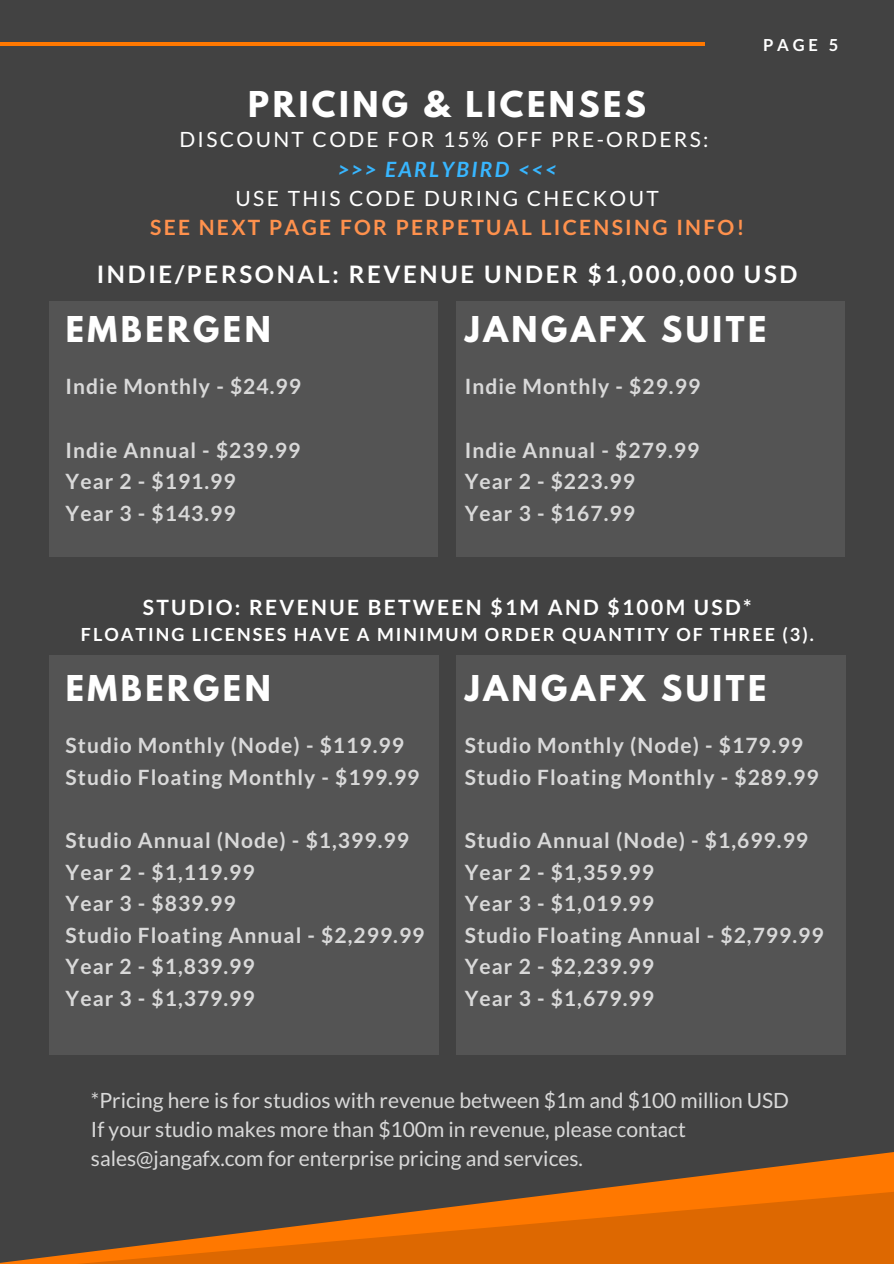
<style>
.page{position:relative;width:894px;height:1264px;background:#fff}
.page>*{position:absolute;margin:0;border:0;box-sizing:border-box;transform-origin:0 0}
.t1{font:700 31.5px "League Spartan";letter-spacing:.11em;color:#fff}
.t2{font:700 24px "Lato";letter-spacing:.11em;color:#fff}
.t3{font:700 21px/31.5px "Lato";letter-spacing:.05em;color:#d9d9d9}
.t4{font:21px/29.2px "Lato";color:#d9d9d9}
.t5{font:21px "Lato";letter-spacing:.11em;color:#fff}
.t6{font:700 21px "Lato";letter-spacing:.11em;color:#ff914d}
.t7{font:700 21px "Lato";letter-spacing:.11em;color:#fff}
.t8{font:italic 700 21px "Lato";letter-spacing:.11em;color:#38b6ff}
.t9{font:700 18px "Lato";letter-spacing:.11em;color:#fff}
.t10{font:700 16.5px "Lato";color:#fff}
</style>
<div class="page">
<div style="left:0;top:0;width:893px;height:1263px;background:#424242"></div>
<hr style="left:0;top:42px;width:704px;height:3px;background:#ff7800">
<svg style="left:0;top:1152px;width:893px;height:111px"></svg>
<svg style="left:65px;top:1191px;width:828px;height:72px;fill:#dd6801"></svg>
<div style="left:49px;top:301px;width:388px;height:256px;background:#545454"></div>
<div style="left:456px;top:301px;width:388px;height:256px;background:#545454"></div>
<div style="left:49px;top:655px;width:389px;height:400px;background:#545454"></div>
<div style="left:456px;top:655px;width:389px;height:400px;background:#545454"></div>
<h1 class="t1" style="left:248px;top:88px;width:399px">PRICING &amp; LICENSES</h1>
<p class="t10" style="left:762px;top:35px;width:77px">PAGE 5</p>
<p class="t5" style="left:179px;top:127px;width:530px">DISCOUNT CODE FOR 15% OFF PRE-ORDERS:</p>
<p class="t8" style="left:338px;top:156px;width:220px">&gt;&gt;&gt; EARLYBIRD &lt;&lt;&lt;</p>
<p class="t5" style="left:235px;top:185px;width:424px">USE THIS CODE DURING CHECKOUT</p>
<p class="t6" style="left:150px;top:214px;width:595px">SEE NEXT PAGE FOR PERPETUAL LICENSING INFO!</p>
<p class="t2" style="left:97px;top:259px;width:702px">INDIE/PERSONAL: REVENUE UNDER $1,000,000 USD</p>
<h1 class="t1" style="left:66px;top:314px;width:206px">EMBERGEN</h1>
<p class="t3" style="left:66px;top:370px;width:237px">Indie Monthly - $24.99</p>
<p class="t3" style="left:66px;top:433px;width:236px">Indie Annual - $239.99<br>Year 2 - $191.99<br>Year 3 - $143.99</p>
<h1 class="t1" style="left:465px;top:314px;width:303px">JANGAFX SUITE</h1>
<p class="t3" style="left:464px;top:370px;width:237px">Indie Monthly - $29.99</p>
<p class="t3" style="left:464px;top:433px;width:236px">Indie Annual - $279.99<br>Year 2 - $223.99<br>Year 3 - $167.99</p>
<p class="t7" style="left:143px;top:594px;width:610px">STUDIO: REVENUE BETWEEN $1M AND $100M USD*</p>
<p class="t9" style="left:81px;top:623px;width:734px">FLOATING LICENSES HAVE A MINIMUM ORDER QUANTITY OF THREE (3).</p>
<h1 class="t1" style="left:465px;top:672px;width:303px">JANGAFX SUITE</h1>
<p class="t3" style="left:464px;top:729px;width:355px">Studio Monthly (Node) - $179.99<br>Studio Floating Monthly - $289.99</p>
<h1 class="t1" style="left:66px;top:672px;width:206px">EMBERGEN</h1>
<p class="t3" style="left:66px;top:729px;width:355px">Studio Monthly (Node) - $119.99<br>Studio Floating Monthly - $199.99</p>
<p class="t3" style="left:66px;top:824px;width:360px">Studio Annual (Node) - $1,399.99<br>Year 2 - $1,119.99<br>Year 3 - $839.99<br>Studio Floating Annual - $2,299.99<br>Year 2 - $1,839.99<br>Year 3 - $1,379.99</p>
<p class="t3" style="left:464px;top:824px;width:360px">Studio Annual (Node) - $1,699.99<br>Year 2 - $1,359.99<br>Year 3 - $1,019.99<br>Studio Floating Annual - $2,799.99<br>Year 2 - $2,239.99<br>Year 3 - $1,679.99</p>
<p class="t4" style="left:91px;top:1084px;width:699px">*Pricing here is for studios with revenue between $1m and $100 million USD<br>If your studio makes more than $100m in revenue, please contact sales@jangafx.com for enterprise pricing and services.</p>
</div>
